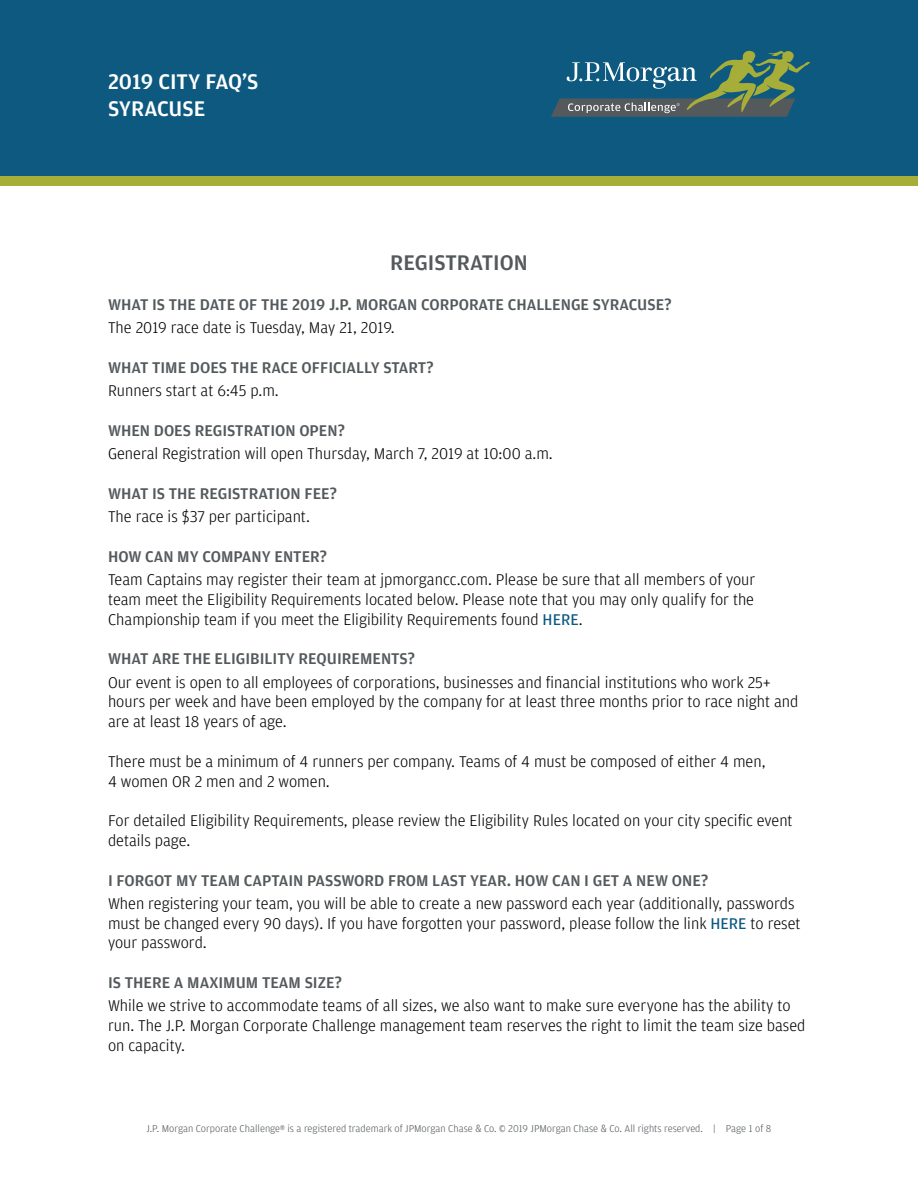
<style>
.page{position:relative;width:918px;height:1188px;background:#fff}
.page>*{position:absolute;margin:0;border:0;box-sizing:border-box;transform-origin:0 0}
.t1{font:500 22.5px/27px "Amplitude";color:#fff}
.t2{font:500 22.5px "Amplitude";color:#54595c}
.t3{font:300 16.5px/19.8px "Amplitude";color:#000}
.t4{font:500 16.5px "Amplitude";color:#54595c}
.t5{font:300 10.5px "Amplitude";color:#54595c}
.s1{font-weight:400;color:#0d5980}
</style>
<div class="page">
<div style="left:0;top:176px;width:918px;height:10px;background:#a6ad38"></div>
<div style="left:0;top:0;width:918px;height:176px;background:#0d5980"></div>
<svg style="left:551px;top:50px;width:259px;height:67px"></svg>
<h1 class="t1" style="left:108px;top:68px;width:152px">2019 CITY FAQ’S<br>SYRACUSE</h1>
<h1 class="t2" style="left:390px;top:249px;width:139px">REGISTRATION</h1>
<p class="t4" style="left:108px;top:294px;width:565px">WHAT IS THE DATE OF THE 2019 J.P. MORGAN CORPORATE CHALLENGE SYRACUSE?</p>
<p class="t3" style="left:108px;top:318px;width:288px">The 2019 race date is Tuesday, May 21, 2019.</p>
<p class="t4" style="left:108px;top:357px;width:327px">WHAT TIME DOES THE RACE OFFICIALLY START?</p>
<p class="t3" style="left:108px;top:380px;width:172px">Runners start at 6:45 p.m.</p>
<p class="t4" style="left:108px;top:420px;width:239px">WHEN DOES REGISTRATION OPEN?</p>
<p class="t3" style="left:108px;top:443px;width:446px">General Registration will open Thursday, March 7, 2019 at 10:00 a.m.</p>
<p class="t4" style="left:108px;top:483px;width:231px">WHAT IS THE REGISTRATION FEE?</p>
<p class="t3" style="left:108px;top:506px;width:204px">The race is $37 per participant.</p>
<p class="t4" style="left:108px;top:546px;width:221px">HOW CAN MY COMPANY ENTER?</p>
<p class="t3" style="left:108px;top:569px;width:649px;text-align:justify">Team Captains may register their team at jpmorgancc.com. Please be sure that all members of your team meet the Eligibility Requirements located below. Please note that you may only qualify for the Championship team if you meet the Eligibility Requirements found <span class="s1">HERE</span>.</p>
<p class="t4" style="left:108px;top:648px;width:309px">WHAT ARE THE ELIGIBILITY REQUIREMENTS?</p>
<p class="t3" style="left:108px;top:672px;width:692px">Our event is open to all employees of corporations, businesses and financial institutions who work 25+ hours per week and have been employed by the company for at least three months prior to race night and are at least 18 years of age.</p>
<p class="t3" style="left:108px;top:751px;width:659px">There must be a minimum of 4 runners per company. Teams of 4 must be composed of either 4 men,<br>4 women OR 2 men and 2 women.</p>
<p class="t3" style="left:108px;top:810px;width:686px">For detailed Eligibility Requirements, please review the Eligibility Rules located on your city specific event details page.</p>
<p class="t4" style="left:108px;top:870px;width:602px">I FORGOT MY TEAM CAPTAIN PASSWORD FROM LAST YEAR. HOW CAN I GET A NEW ONE?</p>
<p class="t3" style="left:108px;top:893px;width:694px">When registering your team, you will be able to create a new password each year (additionally, passwords must be changed every 90 days). If you have forgotten your password, please follow the link <span class="s1">HERE</span> to reset your password.</p>
<p class="t4" style="left:108px;top:972px;width:236px">IS THERE A MAXIMUM TEAM SIZE?</p>
<p class="t3" style="left:108px;top:996px;width:699px">While we strive to accommodate teams of all sizes, we also want to make sure everyone has the ability to run. The J.P. Morgan Corporate Challenge management team reserves the right to limit the team size based on capacity.</p>
<p class="t5" style="left:147px;top:1122px;width:626px">J.P. Morgan Corporate Challenge® is a registered trademark of JPMorgan Chase &amp; Co. © 2019 JPMorgan Chase &amp; Co. All rights reserved. | Page 1 of 8</p>
</div>
